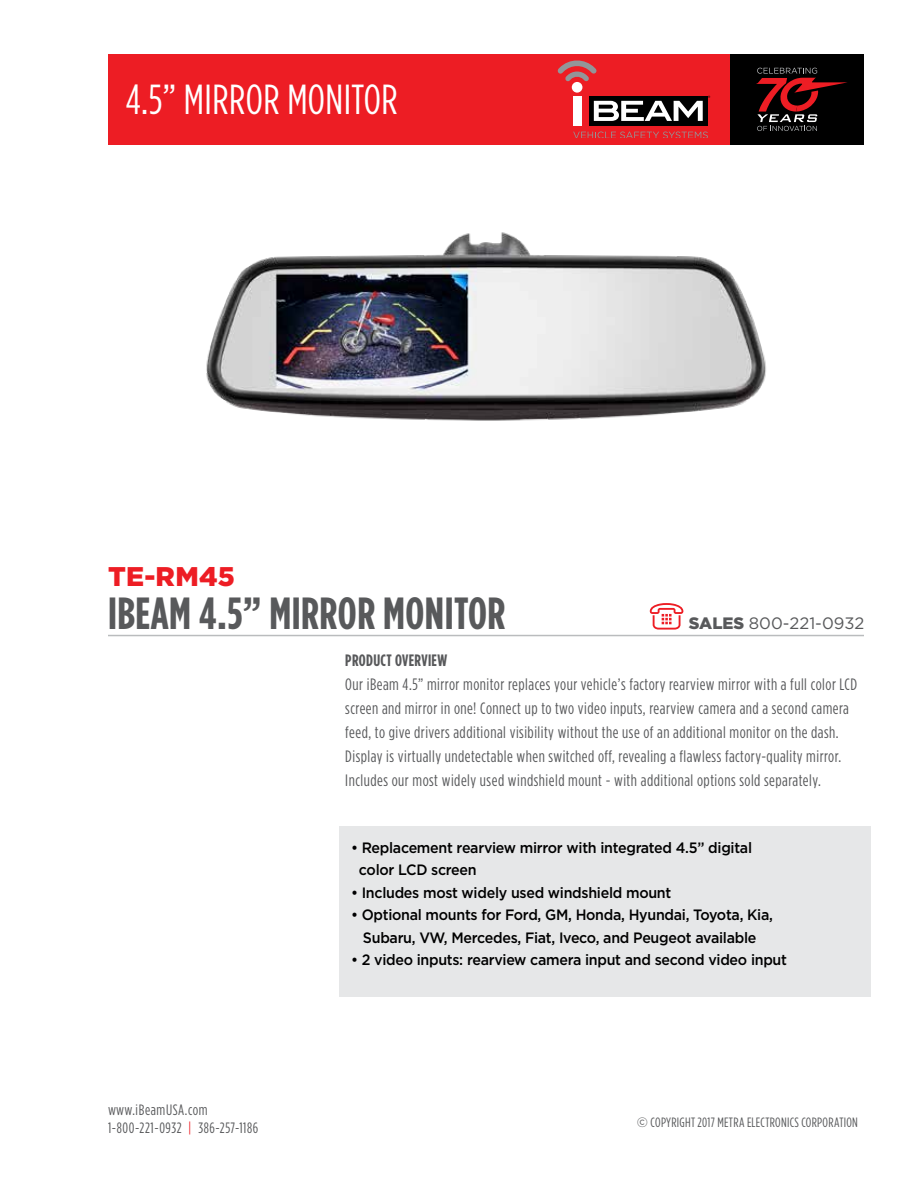
<style>
.page{position:relative;width:918px;height:1188px;background:#fff}
.page>*{position:absolute;margin:0;border:0;box-sizing:border-box;transform-origin:0 0}
.t1{font:700 45px "Gotham Condensed";letter-spacing:.01em;color:#58595b}
.t2{font:42px "Gotham Condensed";letter-spacing:.01em;color:#fff}
.t3{font:900 27px "Gotham";letter-spacing:.01em;color:#ed1d24}
.t4{font:16.5px/24px "Gotham Condensed";letter-spacing:.03em;color:#58595b}
.t5{font:16.5px "Gotham";color:#58595b}
.t6{font:700 16.5px "Gotham Condensed";letter-spacing:.02em;color:#58595b}
.t7{font:500 15px/22.5px "Gotham";letter-spacing:-.02em;color:#000;scale:.95 1}
.t8{font:15px/18px "Gotham Condensed";letter-spacing:.04em;color:#58595b}
.t9{font:13.5px "Gotham Condensed";letter-spacing:.02em;color:#58595b}
.t10{font:6.3px "Myriad Pro";color:#000}
.s1{font-weight:900}
.s2{color:#ed1d24}
.s3{font-family:"Gotham"}
</style>
<div class="page">
<div style="left:108px;top:54px;width:756px;height:91px;background:#ed1d24"></div>
<div style="left:730px;top:54px;width:134px;height:91px;background:#000"></div>
<svg style="left:788px;top:68px;width:59px;height:63px"></svg>
<hr style="left:108px;top:635px;width:756px;height:1px;background:#babcbe">
<div style="left:339px;top:826px;width:532px;height:171px;background:#e6e7e8"></div>
<svg style="left:654px;top:628px;width:25px;height:2px"></svg>
<img style="left:206px;top:60px;width:582px;height:568px">
<h2 class="t2" style="left:126px;top:77px;width:274px">4.5” MIRROR MONITOR</h2>
<h3 class="t3" style="left:108px;top:561px;width:128px">TE-RM45</h3>
<h1 class="t1" style="left:108px;top:588px;width:399px">IBEAM 4.5” MIRROR MONITOR</h1>
<p class="t10" style="left:708px;top:94px;width:4px">®</p>
<p class="t5" style="left:689px;top:614px;width:177px"><span class="s1">SALES</span> 800-221-0932</p>
<p class="t6" style="left:345px;top:650px;width:103px">PRODUCT OVERVIEW</p>
<p class="t4" style="left:345px;top:672px;width:513px">Our iBeam 4.5” mirror monitor replaces your vehicle’s factory rearview mirror with a full color LCD screen and mirror in one! Connect up to two video inputs, rearview camera and a second camera feed, to give drivers additional visibility without the use of an additional monitor on the dash.<br>Display is virtually undetectable when switched off, revealing a flawless factory-quality mirror.<br>Includes our most widely used windshield mount - with additional options sold separately.</p>
<p class="t8" style="left:108px;top:1100px;width:152px">www.iBeamUSA.com<br>1-800-221-0932 <span class="s2">|</span> 386-257-1186</p>
<p class="t7" style="left:359px;top:836px;width:415px;text-indent:-8px">• Replacement rearview mirror with integrated 4.5” digital color LCD screen</p>
<p class="t7" style="left:351px;top:881px;width:339px">• Includes most widely used windshield mount</p>
<p class="t7" style="left:351px;top:903px;width:446px;text-align:center">• Optional mounts for Ford, GM, Honda, Hyundai, Toyota, Kia,<br>Subaru, VW, Mercedes, Fiat, Iveco, and Peugeot available</p>
<p class="t7" style="left:351px;top:948px;width:460px">• 2 video inputs: rearview camera input and second video input</p>
<p class="t9" style="left:637px;top:1115px;width:223px"><span class="s3">©</span> COPYRIGHT 2017 METRA ELECTRONICS CORPORATION</p>
</div>
